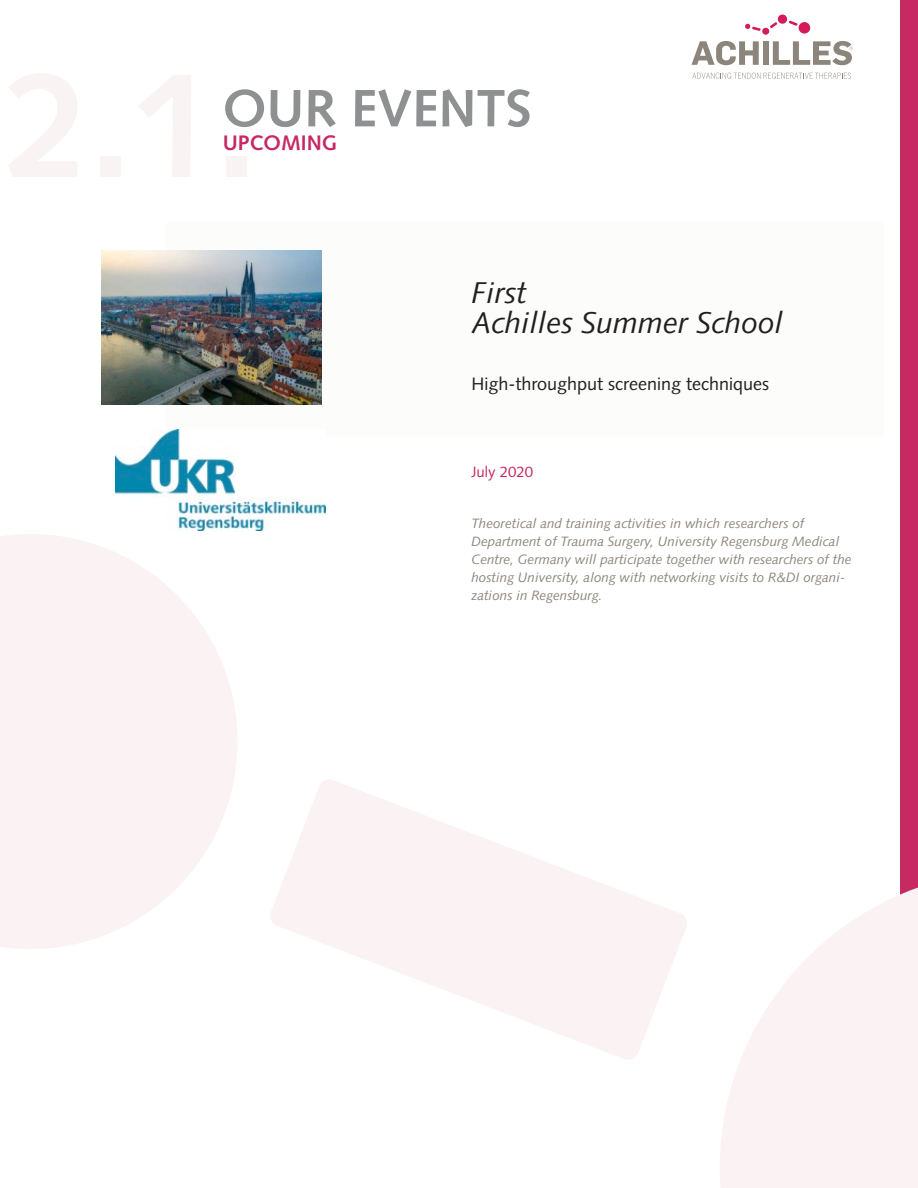
<style>
.page{position:relative;width:918px;height:1188px;background:#fff}
.page>*{position:absolute;margin:0;border:0;box-sizing:border-box;transform-origin:0 0}
.t1{font:700 52.5px "Syntax LT Std";color:#8f9092}
.t2{font:italic 30px "Syntax LT Std";color:#231f20}
.t3{font:700 21px "Syntax LT Std";color:#c72962}
.t4{font:18px "Syntax LT Std";color:#231f20}
.t5{font:15px "Syntax LT Std";color:#c72962}
.t6{font:italic 13.5px/18px "Syntax LT Std";color:#8c857c}
</style>
<div class="page">
<div style="left:901px;top:0;width:17px;height:1188px;background:#c72962"></div>
<svg style="left:720px;top:870px;width:198px;height:318px;fill:#faf2f3"></svg>
<svg style="left:0;top:534px;width:237px;height:415px;fill:#faf2f3"></svg>
<svg style="left:271px;top:780px;width:416px;height:279px;fill:#faf2f3"></svg>
<svg style="left:691px;top:41px;width:68px;height:24px"></svg>
<div style="left:763px;top:41px;width:6px;height:24px;background:#8c857c"></div>
<svg style="left:773px;top:41px;width:80px;height:24px"></svg>
<svg style="left:770px;top:22px;width:7px;height:6px"></svg>
<svg style="left:745px;top:24px;width:16px;height:7px"></svg>
<div style="left:762px;top:28px;width:7px;height:7px;background:#d51a5a;border-radius:50%"></div>
<svg style="left:777px;top:14px;width:10px;height:10px"></svg>
<svg style="left:789px;top:21px;width:22px;height:13px"></svg>
<svg style="left:692px;top:73px;width:159px;height:6px"></svg>
<div style="left:166px;top:222px;width:717px;height:216px;background:#fcfcfb"></div>
<img style="left:115px;top:429px;width:210px;height:101px">
<img style="left:102px;top:250px;width:219px;height:155px">
<p class="t1" style="left:223px;top:78px;width:311px">OUR EVENTS</p>
<p class="t3" style="left:223px;top:131px;width:116px">UPCOMING</p>
<p class="t2" style="left:471px;top:275px;width:56px">First</p>
<p class="t2" style="left:471px;top:305px;width:313px">Achilles Summer School</p>
<p class="t4" style="left:471px;top:373px;width:299px">High-throughput screening techniques</p>
<p class="t5" style="left:471px;top:463px;width:63px">July 2020</p>
<p class="t6" style="left:471px;top:515px;width:335px">Theoretical and training activities in which researchers of</p>
<p class="t6" style="left:471px;top:533px;width:382px">Department of Trauma Surgery, University Regensburg Medical Centre, Germany will participate together with researchers of the hosting University, along with networking visits to R&amp;DI organi&shy;zations in Regensburg.</p>
</div>
